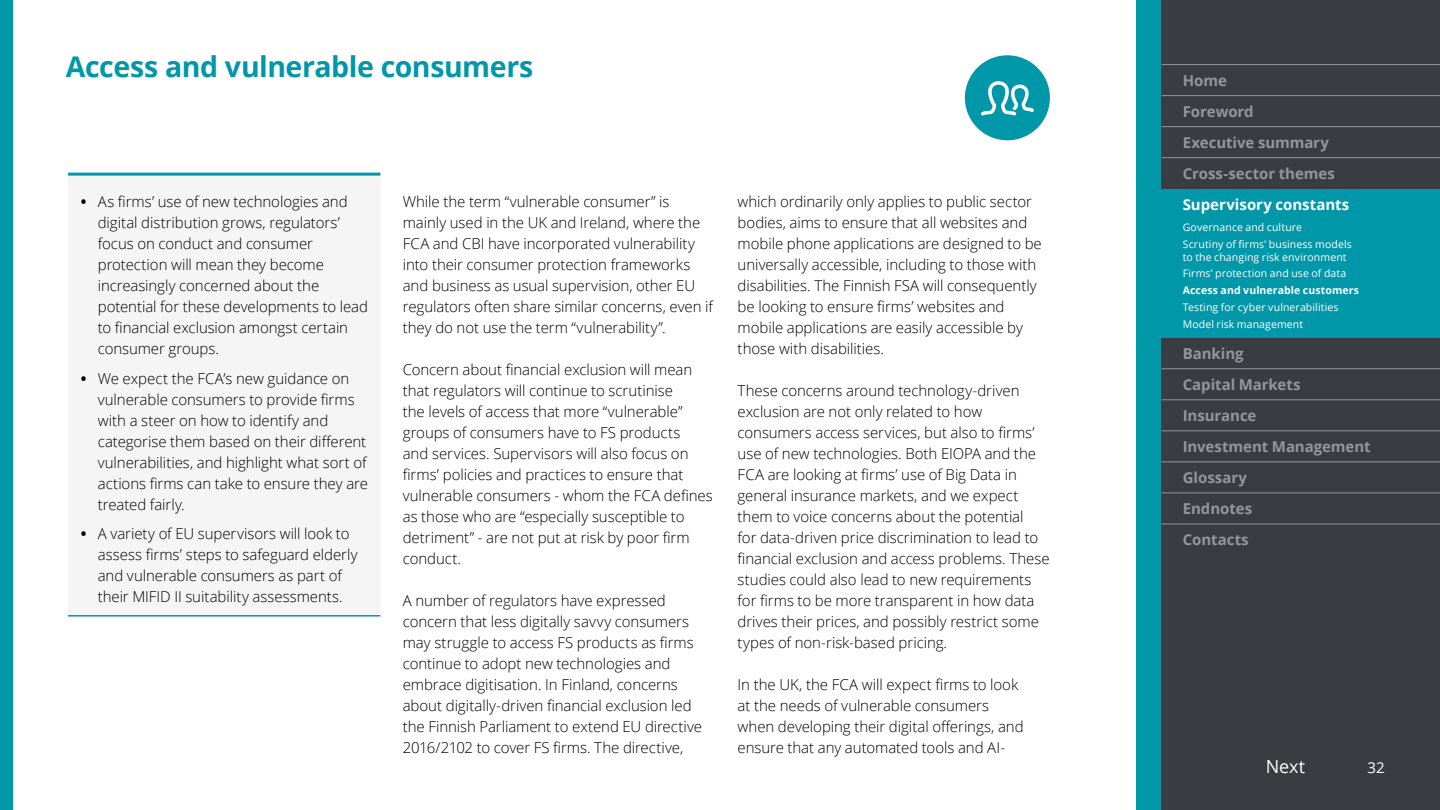
<style>
.page{position:relative;width:1440px;height:810px;background:#fff}
.page>*{position:absolute;margin:0;border:0;box-sizing:border-box;transform-origin:0 0}
.t1{font:700 28.5px "Open Sans";letter-spacing:-.015em;color:#0097a9}
.t2{font:18px "Open Sans";color:#fff}
.t3{font:300 15px/21px "Open Sans";letter-spacing:-.005em;color:#000}
.t4{font:700 15px/31px "Open Sans";letter-spacing:-.005em;color:#94969a}
.t5{font:700 15px "Open Sans";color:#fff}
.t6{font:15px "Open Sans";color:#fff}
.t7{font:10.5px/16.8px "Open Sans";letter-spacing:.01em;color:#fff}
.t8{font:700 10.5px "Open Sans";letter-spacing:.01em;color:#fff}
.s1{font-weight:700}
</style>
<div class="page">
<div style="left:1136px;top:0;width:26px;height:810px;background:#0097a9"></div>
<div style="left:1162px;top:0;width:278px;height:810px;background:#3a3c42"></div>
<div style="left:1162px;top:189px;width:278px;height:149px;background:#0097a9"></div>
<hr style="left:1162px;top:368px;width:278px;height:1px;background:#94969a">
<hr style="left:1162px;top:399px;width:278px;height:1px;background:#94969a">
<hr style="left:1162px;top:430px;width:278px;height:1px;background:#94969a">
<hr style="left:1162px;top:461px;width:278px;height:1px;background:#94969a">
<hr style="left:1162px;top:493px;width:278px;height:1px;background:#94969a">
<hr style="left:1162px;top:524px;width:278px;height:1px;background:#94969a">
<hr style="left:1162px;top:64px;width:278px;height:1px;background:#94969a">
<hr style="left:1162px;top:95px;width:278px;height:1px;background:#94969a">
<hr style="left:1162px;top:126px;width:278px;height:1px;background:#94969a">
<hr style="left:1162px;top:157px;width:278px;height:1px;background:#94969a">
<div style="left:68px;top:174px;width:312px;height:442px;background:#f5f5f5"></div>
<hr style="left:68px;top:615px;width:312px;height:2px;background:#0097a9">
<div style="left:0;top:0;width:13px;height:810px;background:#0097a9"></div>
<hr style="left:68px;top:173px;width:312px;height:3px;background:#0097a9">
<svg style="left:965px;top:55px;width:85px;height:85px"></svg>
<h1 class="t1" style="left:66px;top:47px;width:469px">Access and vulnerable consumers</h1>
<p class="t3" style="left:98px;top:191px;width:272px;text-indent:-17px"><span class="s1">•</span> As firms’ use of new technologies and digital distribution grows, regulators’ focus on conduct and consumer protection will mean they become increasingly concerned about the potential for these developments to lead to financial exclusion amongst certain consumer groups.</p>
<p class="t3" style="left:98px;top:367px;width:272px;text-indent:-17px"><span class="s1">•</span> We expect the FCA’s new guidance on vulnerable consumers to provide firms with a steer on how to identify and categorise them based on their different vulnerabilities, and highlight what sort of actions firms can take to ensure they are treated fairly.</p>
<p class="t3" style="left:98px;top:523px;width:261px;text-indent:-17px"><span class="s1">•</span> A variety of EU supervisors will look to assess firms’ steps to safeguard elderly and vulnerable consumers as part of their MIFID II suitability assessments.</p>
<p class="t3" style="left:403px;top:191px;width:312px">While the term “vulnerable consumer” is mainly used in the UK and Ireland, where the FCA and CBI have incorporated vulnerability into their consumer protection frameworks and business as usual supervision, other EU regulators often share similar concerns, even if they do not use the term “vulnerability”.</p>
<p class="t3" style="left:403px;top:359px;width:312px">Concern about financial exclusion will mean that regulators will continue to scrutinise<br>the levels of access that more “vulnerable” groups of consumers have to FS products<br>and services. Supervisors will also focus on firms’ policies and practices to ensure that vulnerable consumers - whom the FCA defines as those who are “especially susceptible to detriment” - are not put at risk by poor firm conduct.</p>
<p class="t3" style="left:403px;top:590px;width:301px">A number of regulators have expressed concern that less digitally savvy consumers may struggle to access FS products as firms continue to adopt new technologies and embrace digitisation. In Finland, concerns about digitally-driven financial exclusion led the Finnish Parliament to extend EU directive 2016/2102 to cover FS firms. The directive,</p>
<p class="t3" style="left:738px;top:191px;width:306px">which ordinarily only applies to public sector bodies, aims to ensure that all websites and mobile phone applications are designed to be universally accessible, including to those with disabilities. The Finnish FSA will consequently be looking to ensure firms’ websites and mobile applications are easily accessible by those with disabilities.</p>
<p class="t3" style="left:738px;top:380px;width:314px">These concerns around technology-driven exclusion are not only related to how consumers access services, but also to firms’ use of new technologies. Both EIOPA and the FCA are looking at firms’ use of Big Data in general insurance markets, and we expect them to voice concerns about the potential<br>for data-driven price discrimination to lead to financial exclusion and access problems. These studies could also lead to new requirements for firms to be more transparent in how data drives their prices, and possibly restrict some types of non-risk-based pricing.</p>
<p class="t3" style="left:738px;top:674px;width:287px">In the UK, the FCA will expect firms to look at the needs of vulnerable consumers when developing their digital offerings, and ensure that any automated tools and AI-</p>
<p class="t4" style="left:1183px;top:64px;width:154px">Home<br>Foreword<br>Executive summary<br>Cross‑sector themes</p>
<p class="t5" style="left:1183px;top:194px;width:168px">Supervisory constants</p>
<p class="t7" style="left:1183px;top:219px;width:171px">Governance and culture<br>Scrutiny of firms’ business models</p>
<p class="t7" style="left:1183px;top:248px;width:165px">to the changing risk environment<br>Firms’ protection and use of data</p>
<p class="t8" style="left:1183px;top:283px;width:178px">Access and vulnerable customers</p>
<p class="t7" style="left:1183px;top:299px;width:157px">Testing for cyber vulnerabilities<br>Model risk management</p>
<p class="t4" style="left:1183px;top:338px;width:189px">Banking<br>Capital Markets<br>Insurance<br>Investment Management<br>Glossary<br>Endnotes<br>Contacts</p>
<p class="t2" style="left:1266px;top:754px;width:41px">Next</p>
<p class="t6" style="left:1368px;top:757px;width:19px">32</p>
</div>
